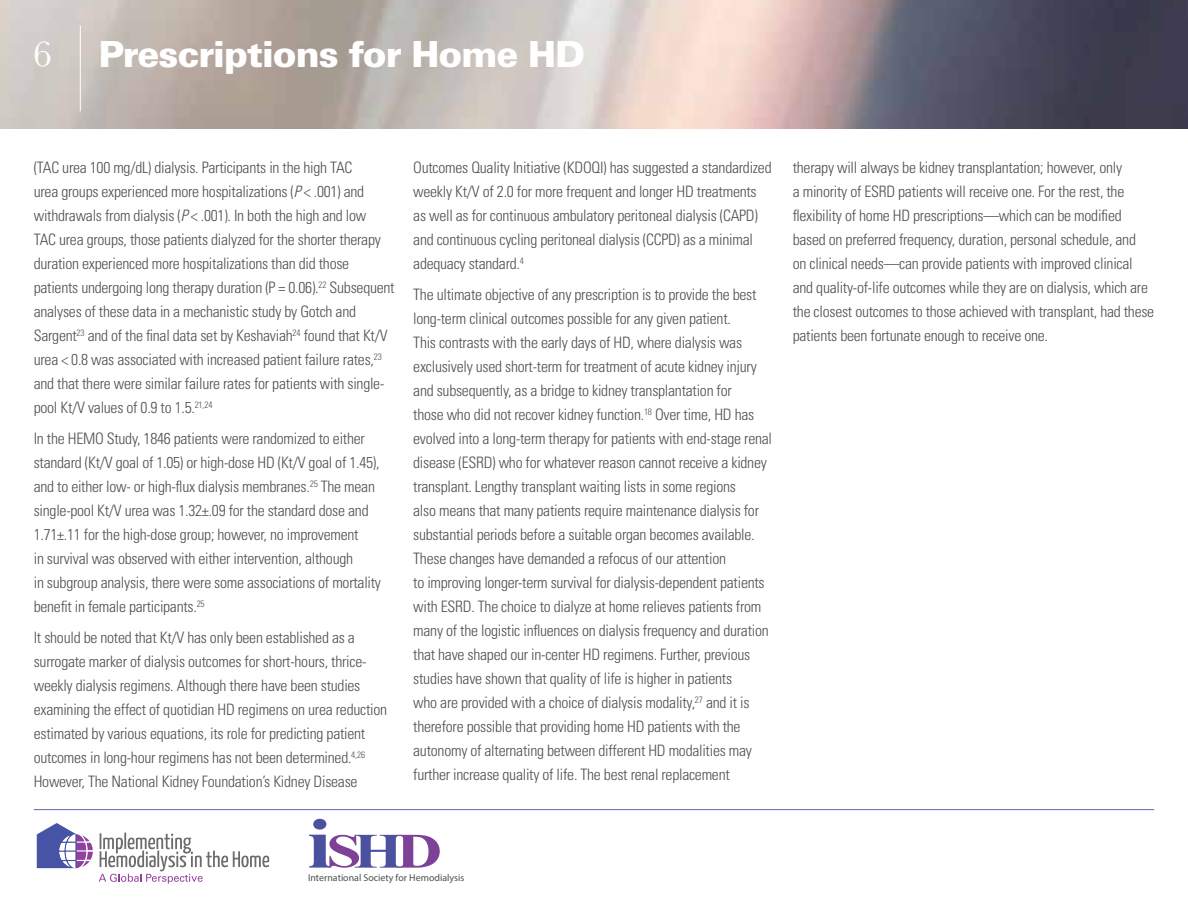
<style>
.page{position:relative;width:1188px;height:918px;background:#fff}
.page>*{position:absolute;margin:0;border:0;box-sizing:border-box;transform-origin:0 0}
.t1{font:900 36px "Univers LT Std";letter-spacing:-.03em;color:#fff}
.t2{font:300 condensed 15.75px/24px "Univers LT Std";letter-spacing:-.015em;color:#505050}
.t3{font:9.9px "Myriad Pro";color:#4d5051}
.s1{font-family:"Baskerville";font-weight:400;font-size:37.5px}
.s2{font-style:italic}
</style>
<div class="page">
<img style="left:0;top:0;width:1188px;height:129px">
<hr style="left:80px;top:26px;width:1px;height:85px;background:#fff">
<hr style="left:34px;top:809px;width:1120px;height:1px;background:#5d69b2">
<svg style="left:99px;top:833px;width:170px;height:51px"></svg>
<svg style="left:37px;top:823px;width:56px;height:45px"></svg>
<svg style="left:309px;top:819px;width:131px;height:64px"></svg>
<h1 class="t1" style="left:33px;top:31px;width:554px"><span class="s1">6</span> Prescriptions for Home HD</h1>
<p class="t2" style="left:34px;top:156px;width:362px">(TAC urea 100 mg/dL) dialysis. Participants in the high TAC<br>urea groups experienced more hospitalizations (<span class="s2">P</span> &lt; .001) and withdrawals from dialysis (<span class="s2">P</span> &lt; .001). In both the high and low<br>TAC urea groups, those patients dialyzed for the shorter therapy duration experienced more hospitalizations than did those patients undergoing long therapy duration (P = 0.06).<sup>22</sup> Subsequent analyses of these data in a mechanistic study by Gotch and Sargent<sup>23</sup> and of the final data set by Keshaviah<sup>24</sup> found that Kt/V urea &lt; 0.8 was associated with increased patient failure rates,<sup>23 </sup>and that there were similar failure rates for patients with single&shy;pool Kt/V values of 0.9 to 1.5.<sup>21,24</sup></p>
<p class="t2" style="left:34px;top:427px;width:349px">In the HEMO Study, 1846 patients were randomized to either standard (Kt/V goal of 1.05) or high-dose HD (Kt/V goal of 1.45), and to either low- or high-flux dialysis membranes.<sup>25</sup> The mean single-pool Kt/V urea was 1.32±.09 for the standard dose and 1.71±.11 for the high-dose group; however, no improvement<br>in survival was observed with either intervention, although<br>in subgroup analysis, there were some associations of mortality benefit in female participants.<sup>25</sup></p>
<p class="t2" style="left:34px;top:625px;width:355px">It should be noted that Kt/V has only been established as a surrogate marker of dialysis outcomes for short-hours, thrice&shy;weekly dialysis regimens. Although there have been studies examining the effect of quotidian HD regimens on urea reduction estimated by various equations, its role for predicting patient outcomes in long-hour regimens has not been determined.<sup>4,26<br></sup>However, The National Kidney Foundation’s Kidney Disease</p>
<p class="t2" style="left:413px;top:156px;width:360px">Outcomes Quality Initiative (KDOQI) has suggested a standardized weekly Kt/V of 2.0 for more frequent and longer HD treatments as well as for continuous ambulatory peritoneal dialysis (CAPD) and continuous cycling peritoneal dialysis (CCPD) as a minimal adequacy standard.<sup>4</sup></p>
<p class="t2" style="left:413px;top:283px;width:360px">The ultimate objective of any prescription is to provide the best long-term clinical outcomes possible for any given patient.<br>This contrasts with the early days of HD, where dialysis was exclusively used short-term for treatment of acute kidney injury and subsequently, as a bridge to kidney transplantation for<br>those who did not recover kidney function.<sup>18</sup> Over time, HD has evolved into a long-term therapy for patients with end-stage renal disease (ESRD) who for whatever reason cannot receive a kidney transplant. Lengthy transplant waiting lists in some regions<br>also means that many patients require maintenance dialysis for substantial periods before a suitable organ becomes available.<br>These changes have demanded a refocus of our attention<br>to improving longer-term survival for dialysis-dependent patients with ESRD. The choice to dialyze at home relieves patients from many of the logistic influences on dialysis frequency and duration that have shaped our in-center HD regimens. Further, previous studies have shown that quality of life is higher in patients<br>who are provided with a choice of dialysis modality,<sup>27</sup> and it is therefore possible that providing home HD patients with the autonomy of alternating between different HD modalities may further increase quality of life. The best renal replacement</p>
<p class="t2" style="left:793px;top:156px;width:363px">therapy will always be kidney transplantation; however, only<br>a minority of ESRD patients will receive one. For the rest, the flexibility of home HD prescriptions—which can be modified based on preferred frequency, duration, personal schedule, and<br>on clinical needs—can provide patients with improved clinical and quality-of-life outcomes while they are on dialysis, which are the closest outcomes to those achieved with transplant, had these patients been fortunate enough to receive one.</p>
<p class="t3" style="left:308px;top:871px;width:158px">International Society for Hemodialysis</p>
</div>
